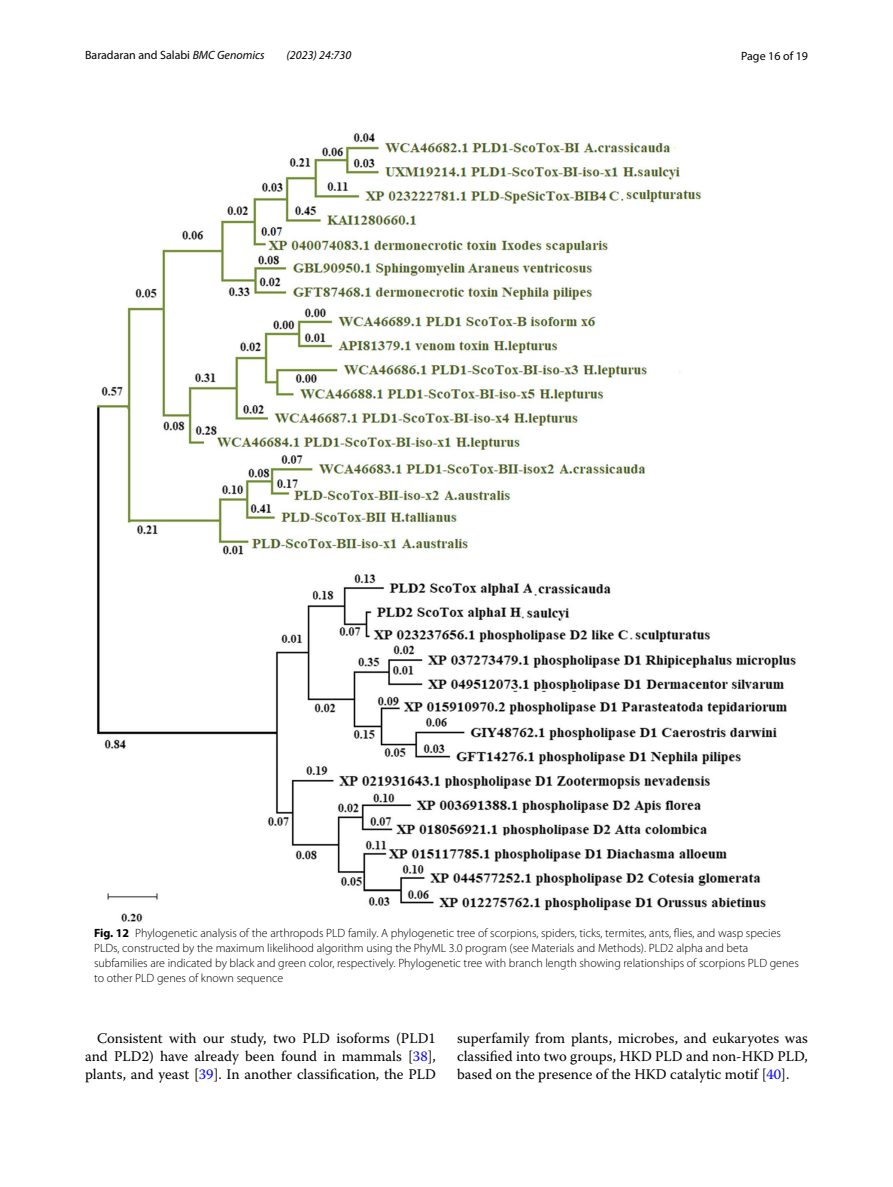
<style>
.page{position:relative;width:893px;height:1187px;background:#fff}
.page>*{position:absolute;margin:0;border:0;box-sizing:border-box;transform-origin:0 0}
.t1{font:14.7px/18px "Warnock Pro";color:#000;text-align:justify}
.t2{font:300 12px/15px "Myriad Pro";color:#000}
.t3{font:12px "Myriad Pro";color:#000}
.t4{font:italic 12px "Myriad Pro";color:#000}
.s1{font-style:italic}
.s2{font-weight:700}
.s3{color:#00f}
</style>
<div class="page">
<img style="left:96px;top:133px;width:700px;height:789px">
<p class="t3" style="left:85px;top:48px;width:181px">Baradaran and Salabi <span class="s1">BMC Genomics</span></p>
<p class="t4" style="left:287px;top:48px;width:66px">(2023) 24:730</p>
<p class="t3" style="left:741px;top:48px;width:68px">Page 16 of 19</p>
<p class="t2" style="left:94px;top:925px;width:706px"><span class="s2">Fig. 12</span> Phylogenetic analysis of the arthropods PLD family. A phylogenetic tree of scorpions, spiders, ticks, termites, ants, flies, and wasp species PLDs, constructed by the maximum likelihood algorithm using the PhyML 3.0 program (see Materials and Methods). PLD2 alpha and beta subfamilies are indicated by black and green color, respectively. Phylogenetic tree with branch length showing relationships of scorpions PLD genes to other PLD genes of known sequence</p>
<p class="t1" style="left:85px;top:1028px;width:352px;text-indent:12px">Consistent with our study, two PLD isoforms (PLD1 and PLD2) have already been found in mammals [<span class="s3">38</span>], plants, and yeast [<span class="s3">39</span>]. In another classification, the PLD</p>
<p class="t1" style="left:457px;top:1028px;width:352px">superfamily from plants, microbes, and eukaryotes was classified into two groups, HKD PLD and non-HKD PLD, based on the presence of the HKD catalytic motif [<span class="s3">40</span>].</p>
</div>
